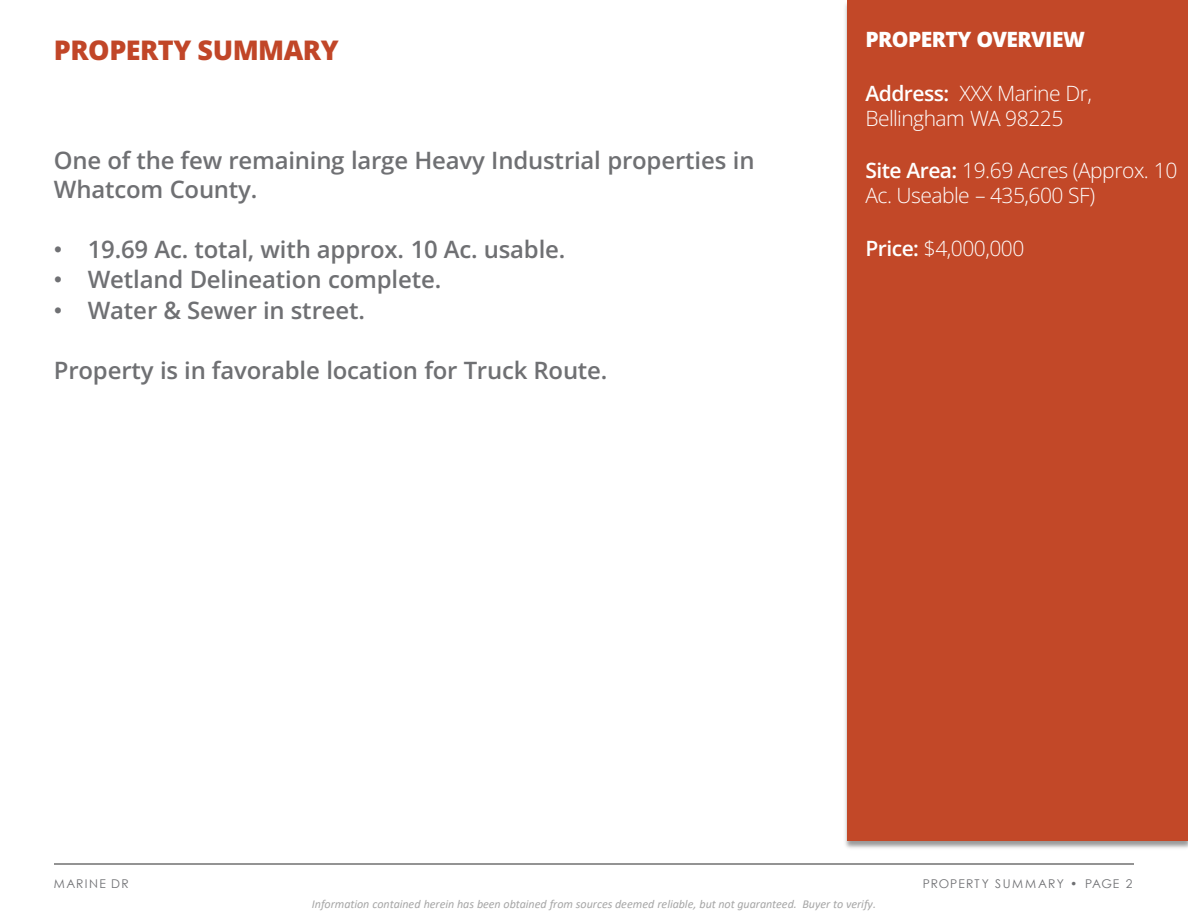
<style>
.page{position:relative;width:1188px;height:918px;background:#fff}
.page>*{position:absolute;margin:0;border:0;box-sizing:border-box;transform-origin:0 0}
.t1{font:800 27px "Open Sans";letter-spacing:-.02em;color:#c14628}
.t2{font:600 24px/28.8px "Open Sans";letter-spacing:-.01em;color:#6f7073}
.t3{font:300 21px/25.2px "Open Sans";letter-spacing:-.025em;color:#fff}
.t4{font:800 21px "Open Sans";letter-spacing:-.025em;color:#fff}
.t5{font:italic 12px "Calibri";letter-spacing:-.005em;color:#a6a6a6}
.t6{font:12px "Century Gothic";letter-spacing:.095em;color:#6f7073}
.s1{font-family:"Arial";font-weight:400}
.s2{font-weight:600}
</style>
<div class="page">
<hr style="left:54px;top:864px;width:1080px;height:1px;background:#282828">
<div style="left:848px;top:0;width:340px;height:840px;background:#c24828"></div>
<p class="t1" style="left:54px;top:29px;width:286px">PROPERTY SUMMARY</p>
<p class="t2" style="left:54px;top:145px;width:702px">One of the few remaining large Heavy Industrial properties in<br>Whatcom County.</p>
<p class="t2" style="left:54px;top:234px;width:513px"><span class="s1">•</span> 19.69 Ac. total, with approx. 10 Ac. usable.</p>
<p class="t2" style="left:54px;top:265px;width:389px"><span class="s1">•</span> Wetland Delineation complete.</p>
<p class="t2" style="left:54px;top:295px;width:313px"><span class="s1">•</span> Water &amp; Sewer in street.</p>
<p class="t2" style="left:54px;top:356px;width:555px">Property is in favorable location for Truck Route.</p>
<p class="t4" style="left:865px;top:24px;width:221px">PROPERTY OVERVIEW</p>
<p class="t3" style="left:865px;top:80px;width:228px"><span class="s2">Address:</span> XXX Marine Dr,<br>Bellingham WA 98225</p>
<p class="t3" style="left:865px;top:157px;width:313px"><span class="s2">Site Area:</span> 19.69 Acres (Approx. 10<br>Ac. Useable – 435,600 SF)</p>
<p class="t3" style="left:865px;top:236px;width:161px"><span class="s2">Price:</span> $4,000,000</p>
<p class="t6" style="left:54px;top:875px;width:76px">MARINE DR</p>
<p class="t6" style="left:923px;top:875px;width:211px">PROPERTY SUMMARY • PAGE 2</p>
<p class="t5" style="left:312px;top:896px;width:566px">Information contained herein has been obtained from sources deemed reliable, but not guaranteed. Buyer to verify.</p>
</div>
